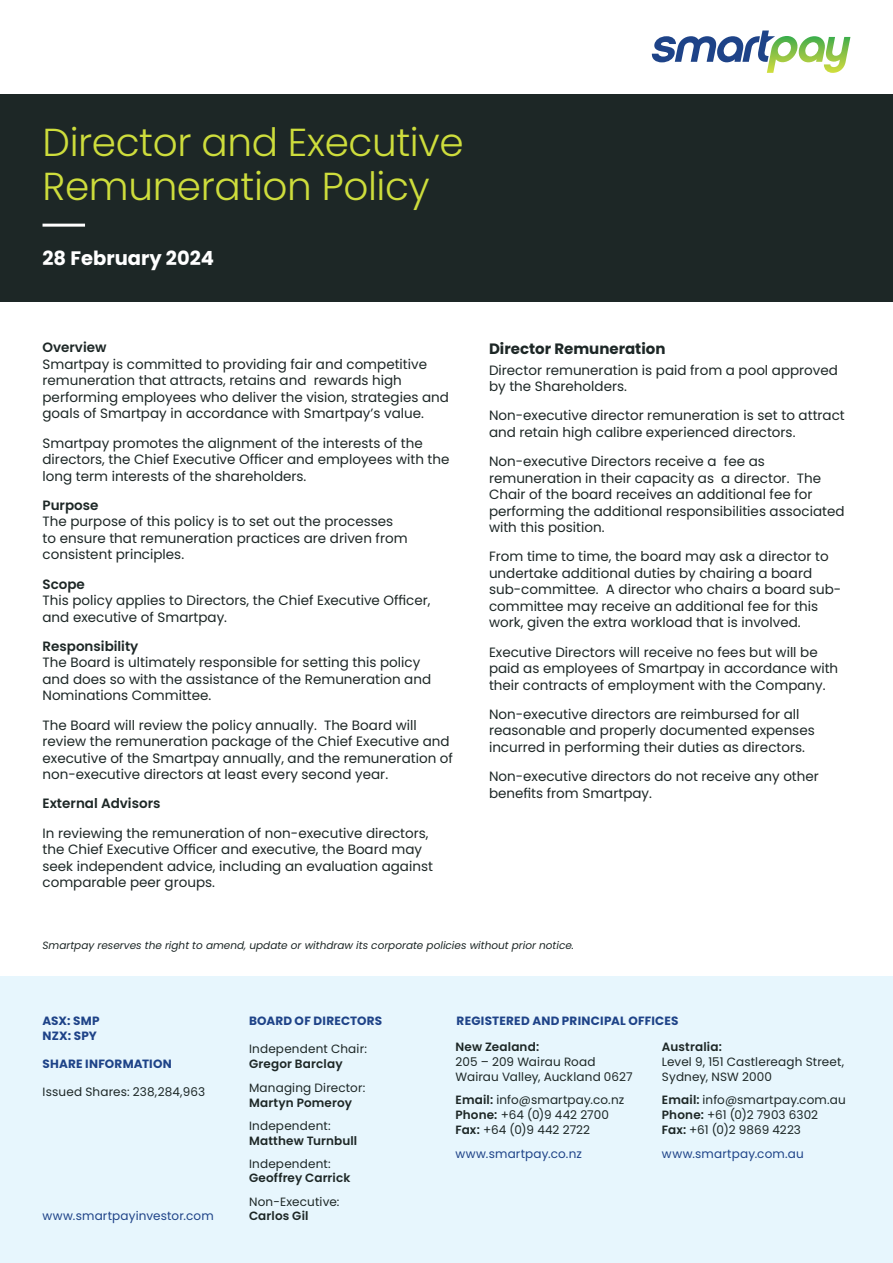
<style>
.page{position:relative;width:893px;height:1263px;background:#fff}
.page>*{position:absolute;margin:0;border:0;box-sizing:border-box;transform-origin:0 0}
.t1{font:300 39px/43.5px "Poppins";letter-spacing:-.01em;color:#cedd3c}
.t2{font:700 19.5px "Poppins";color:#fff}
.t3{font:700 15px "Poppins";color:#1d2726}
.t4{font:13.5px/16.5px "Poppins";color:#1d2726}
.t5{font:600 13.5px "Poppins";color:#1d2726}
.t6{font:12px/15px "Poppins";letter-spacing:.015em;color:#1d2726}
.t7{font:600 12px "Poppins";letter-spacing:.015em;color:#1d2726}
.t8{font:700 12px/15px "Poppins";letter-spacing:.02em;color:#1e4388}
.t9{font:12px "Poppins";letter-spacing:.015em;color:#1e4388}
.t10{font:italic 10.5px "Poppins";color:#1d2726}
.s1{font-weight:600}
</style>
<div class="page">
<svg style="left:652px;top:31px;width:198px;height:42px"></svg>
<div style="left:0;top:95px;width:893px;height:207px;background:#1d2726"></div>
<div style="left:0;top:976px;width:893px;height:287px;background:#e7f6fd"></div>
<hr style="left:43px;top:224px;width:42px;height:3px;background:#fff">
<h1 class="t1" style="left:43px;top:121px;width:423px">Director and Executive<br>Remuneration Policy</h1>
<h2 class="t2" style="left:43px;top:247px;width:173px">28 February 2024</h2>
<p class="t5" style="left:43px;top:340px;width:66px">Overview</p>
<p class="t4" style="left:43px;top:356px;width:408px">Smartpay is committed to providing fair and competitive remuneration that attracts, retains and rewards high performing employees who deliver the vision, strategies and goals of Smartpay in accordance with Smartpay’s value.</p>
<p class="t4" style="left:43px;top:435px;width:408px">Smartpay promotes the alignment of the interests of the directors, the Chief Executive Officer and employees with the long term interests of the shareholders.</p>
<p class="t5" style="left:43px;top:497px;width:58px">Purpose</p>
<p class="t4" style="left:43px;top:513px;width:367px">The purpose of this policy is to set out the processes to ensure that remuneration practices are driven from consistent principles.</p>
<p class="t5" style="left:43px;top:576px;width:44px">Scope</p>
<p class="t4" style="left:43px;top:592px;width:390px">This policy applies to Directors, the Chief Executive Officer, and executive of Smartpay.</p>
<p class="t5" style="left:43px;top:638px;width:97px">Responsibility</p>
<p class="t4" style="left:43px;top:654px;width:390px">The Board is ultimately responsible for setting this policy and does so with the assistance of the Remuneration and<br>Nominations Committee.</p>
<p class="t4" style="left:43px;top:717px;width:412px">The Board will review the policy annually. The Board will review the remuneration package of the Chief Executive and executive of the Smartpay annually, and the remuneration of non-executive directors at least every second year.</p>
<p class="t5" style="left:43px;top:796px;width:119px">External Advisors</p>
<p class="t4" style="left:43px;top:825px;width:392px">In reviewing the remuneration of non-executive directors, the Chief Executive Officer and executive, the Board may seek independent advice, including an evaluation against comparable peer groups.</p>
<p class="t3" style="left:489px;top:340px;width:178px">Director Remuneration</p>
<p class="t4" style="left:489px;top:362px;width:350px">Director remuneration is paid from a pool approved by the Shareholders.</p>
<p class="t4" style="left:489px;top:407px;width:357px">Non-executive director remuneration is set to attract and retain high calibre experienced directors.</p>
<p class="t4" style="left:489px;top:453px;width:357px">Non-executive Directors receive a fee as remuneration in their capacity as a director. The Chair of the board receives an additional fee for performing the additional responsibilities associated with this position.</p>
<p class="t4" style="left:489px;top:548px;width:354px">From time to time, the board may ask a director to undertake additional duties by chairing a board sub-committee. A director who chairs a board sub&shy;committee may receive an additional fee for this work, given the extra workload that is involved.</p>
<p class="t4" style="left:489px;top:644px;width:351px">Executive Directors will receive no fees but will be paid as employees of Smartpay in accordance with their contracts of employment with the Company.</p>
<p class="t4" style="left:489px;top:706px;width:327px">Non-executive directors are reimbursed for all reasonable and properly documented expenses incurred in performing their duties as directors.</p>
<p class="t4" style="left:489px;top:768px;width:331px">Non-executive directors do not receive any other benefits from Smartpay.</p>
<p class="t10" style="left:43px;top:939px;width:533px">Smartpay reserves the right to amend, update or withdraw its corporate policies without prior notice.</p>
<p class="t8" style="left:43px;top:1014px;width:59px">ASX: SMP<br>NZX: SPY</p>
<p class="t8" style="left:43px;top:1056px;width:131px">SHARE INFORMATION</p>
<p class="t6" style="left:43px;top:1084px;width:164px">Issued Shares: 238,284,963</p>
<p class="t9" style="left:43px;top:1209px;width:173px">www.smartpayinvestor.com</p>
<p class="t8" style="left:249px;top:1014px;width:135px">BOARD OF DIRECTORS</p>
<p class="t6" style="left:249px;top:1041px;width:119px">Independent Chair:</p>
<p class="t7" style="left:249px;top:1057px;width:95px">Gregor Barclay</p>
<p class="t6" style="left:249px;top:1080px;width:118px">Managing Director:</p>
<p class="t7" style="left:249px;top:1095px;width:105px">Martyn Pomeroy</p>
<p class="t6" style="left:249px;top:1118px;width:83px">Independent:</p>
<p class="t7" style="left:249px;top:1133px;width:110px">Matthew Turnbull</p>
<p class="t6" style="left:249px;top:1156px;width:83px">Independent:</p>
<p class="t7" style="left:249px;top:1171px;width:103px">Geoffrey Carrick</p>
<p class="t6" style="left:249px;top:1194px;width:92px">Non-Executive:</p>
<p class="t7" style="left:249px;top:1209px;width:61px">Carlos Gil</p>
<p class="t8" style="left:457px;top:1014px;width:224px">REGISTERED AND PRINCIPAL OFFICES</p>
<p class="t7" style="left:455px;top:1039px;width:85px">New Zealand:</p>
<p class="t6" style="left:455px;top:1054px;width:179px">205 – 209 Wairau Road<br>Wairau Valley, Auckland 0627</p>
<p class="t6" style="left:455px;top:1092px;width:170px"><span class="s1">Email:</span> info@smartpay.co.nz<br><span class="s1">Phone:</span> +64 (0)9 442 2700<br><span class="s1">Fax:</span> +64 (0)9 442 2722</p>
<p class="t9" style="left:455px;top:1146px;width:128px">www.smartpay.co.nz</p>
<p class="t7" style="left:662px;top:1039px;width:61px">Australia:</p>
<p class="t6" style="left:662px;top:1054px;width:184px">Level 9, 151 Castlereagh Street,<br>Sydney, NSW 2000</p>
<p class="t6" style="left:662px;top:1092px;width:185px"><span class="s1">Email:</span> info@smartpay.com.au<br><span class="s1">Phone:</span> +61 (0)2 7903 6302<br><span class="s1">Fax:</span> +61 (0)2 9869 4223</p>
<p class="t9" style="left:662px;top:1146px;width:143px">www.smartpay.com.au</p>
</div>
